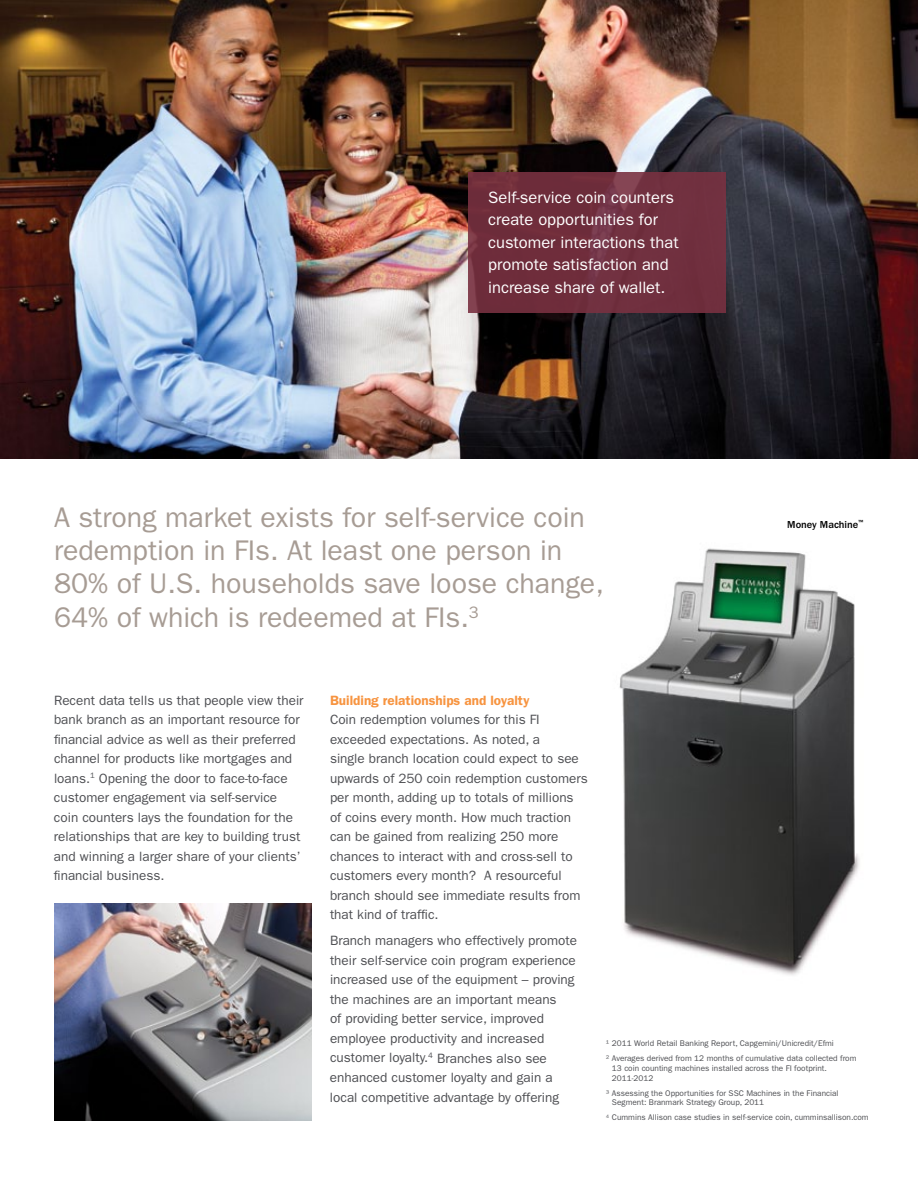
<style>
.page{position:relative;width:918px;height:1188px;background:#fff}
.page>*{position:absolute;margin:0;border:0;box-sizing:border-box;transform-origin:0 0}
.t1{font:28.5px/33.8px "ITC Franklin Gothic Std";color:#a79c94}
.t2{font:16.5px/22.5px "ITC Franklin Gothic Std";color:#fff}
.t3{font:13.5px/19.5px "ITC Franklin Gothic Std";color:#4e4f53}
.t4{font:600 13.5px "ITC Franklin Gothic Std";color:#f79440}
.t5{font:500 10.5px "ITC Franklin Gothic Std";color:#000}
.t6{font:8.25px/9.8px "ITC Franklin Gothic Std";color:#4e4f53}
.t7{font:500 6.15px "ITC Franklin Gothic Std";color:#000}
</style>
<div class="page">
<img style="left:619px;top:548px;width:241px;height:427px">
<img style="left:0;top:0;width:918px;height:459px">
<img style="left:54px;top:903px;width:258px;height:217px">
<svg style="left:468px;top:172px;width:258px;height:141px;background:#702f3e"></svg>
<p class="t2" style="left:488px;top:186px;width:192px">Self-service coin counters create opportunities for customer interactions that promote satisfaction and increase share of wallet.</p>
<h1 class="t1" style="left:54px;top:500px;width:532px">A strong market exists for self-service coin</h1>
<h1 class="t1" style="left:54px;top:533px;width:551px">redemption in FIs. At least one person in<br>80% of U.S. households save loose change,<br>64% of which is redeemed at FIs.<sup>3</sup></h1>
<p class="t7" style="left:858px;top:519px;width:6px">™</p>
<p class="t5" style="left:787px;top:518px;width:73px">Money Machine</p>
<p class="t3" style="left:54px;top:691px;width:251px">Recent data tells us that people view their bank branch as an important resource for financial advice as well as their preferred channel for products like mortgages and loans.<sup>1</sup> Opening the door to face-to-face customer engagement via self-service coin counters lays the foundation for the relationships that are key to building trust and winning a larger share of your clients’ financial business.</p>
<p class="t4" style="left:330px;top:692px;width:201px">Building relationships and loyalty</p>
<p class="t3" style="left:330px;top:710px;width:259px">Coin redemption volumes for this FI exceeded expectations. As noted, a<br>single branch location could expect to see upwards of 250 coin redemption customers per month, adding up to totals of millions of coins every month. How much traction can be gained from realizing 250 more chances to interact with and cross-sell to customers every month? A resourceful branch should see immediate results from that kind of traffic.</p>
<p class="t3" style="left:330px;top:931px;width:248px">Branch managers who effectively promote their self-service coin program experience increased use of the equipment – proving the machines are an important means<br>of providing better service, improved employee productivity and increased customer loyalty.<sup>4</sup> Branches also see enhanced customer loyalty and gain a local competitive advantage by offering</p>
<p class="t6" style="left:606px;top:1036px;width:252px;line-height:15px">1 2011 World Retail Banking Report, Capgemini/Unicredit/Efmi<br>2 Averages derived from 12 months of cumulative data collected from</p>
<p class="t6" style="left:612px;top:1063px;width:216px">13 coin counting machines installed across the FI footprint.<br>2011-2012</p>
<p class="t6" style="left:612px;top:1088px;width:228px;text-indent:-6px">3 Assessing the Opportunities for SSC Machines in the Financial<br>Segment: Branmark Strategy Group, 2011</p>
<p class="t6" style="left:606px;top:1113px;width:264px"><sup>4</sup> Cummins Allison case studies in self-service coin, cumminsallison.com</p>
</div>
